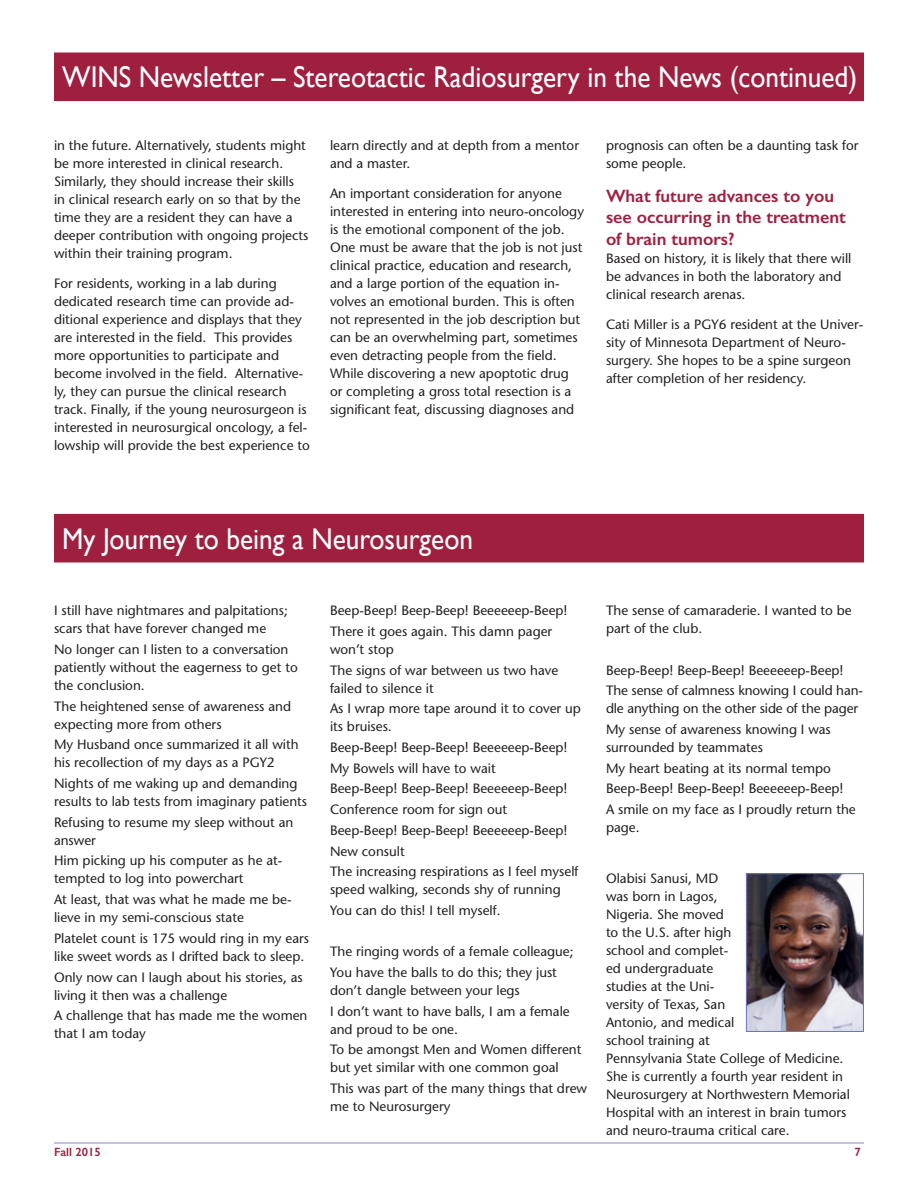
<style>
.page{position:relative;width:918px;height:1188px;background:#fff}
.page>*{position:absolute;margin:0;border:0;box-sizing:border-box;transform-origin:0 0}
.reverse_heading{font:30px "Gill Sans";color:#fff;scale:.91 1}
.heading{font:600 18px/21.6px "Gill Sans";color:#9f1f3f}
.t1{font:13.5px/18px "Stone Sans";color:#231f20}
.t2{font:600 12px "Gill Sans";color:#9f1f3f}
</style>
<div class="page">
<hr style="left:54px;top:1142px;width:810px;height:2px;background:#afafd6">
<div style="left:55px;top:53px;width:808px;height:47px;background:#9f1f3f"></div>
<div style="left:54px;top:52px;width:810px;height:49px;border:2px solid #9f1f3f"></div>
<div style="left:55px;top:515px;width:808px;height:47px;background:#9f1f3f"></div>
<div style="left:54px;top:514px;width:810px;height:48px;border:2px solid #9f1f3f"></div>
<img style="left:748px;top:875px;width:114px;height:155px">
<div style="left:746px;top:873px;width:118px;height:159px;border:1px solid #7376b8"></div>
<p class="reverse_heading" style="left:62px;top:59px;width:875px">WINS Newsletter – Stereotactic Radiosurgery in the News (continued)</p>
<p class="t1" style="left:54px;top:136px;width:256px">in the future. Alternatively, students might be more interested in clinical research.<br>Similarly, they should increase their skills in clinical research early on so that by the time they are a resident they can have a deeper contribution with ongoing projects within their training program.</p>
<p class="t1" style="left:54px;top:274px;width:257px">For residents, working in a lab during dedicated research time can provide ad&shy;ditional experience and displays that they are interested in the field. This provides more opportunities to participate and become involved in the field. Alternative&shy;ly, they can pursue the clinical research track. Finally, if the young neurosurgeon is interested in neurosurgical oncology, a fel&shy;lowship will provide the best experience to</p>
<p class="t1" style="left:330px;top:136px;width:251px">learn directly and at depth from a mentor and a master.</p>
<p class="t1" style="left:330px;top:184px;width:256px">An important consideration for anyone interested in entering into neuro-oncology is the emotional component of the job.<br>One must be aware that the job is not just clinical practice, education and research, and a large portion of the equation in&shy;volves an emotional burden. This is often not represented in the job description but can be an overwhelming part, sometimes even detracting people from the field.<br>While discovering a new apoptotic drug or completing a gross total resection is a significant feat, discussing diagnoses and</p>
<p class="t1" style="left:606px;top:136px;width:254px">prognosis can often be a daunting task for some people.</p>
<p class="heading" style="left:606px;top:185px;width:241px">What future advances to you see occurring in the treatment of brain tumors?</p>
<p class="t1" style="left:606px;top:249px;width:247px">Based on history, it is likely that there will be advances in both the laboratory and clinical research arenas.</p>
<p class="t1" style="left:606px;top:315px;width:259px">Cati Miller is a PGY6 resident at the Univer&shy;sity of Minnesota Department of Neuro&shy;surgery. She hopes to be a spine surgeon after completion of her residency.</p>
<p class="reverse_heading" style="left:62px;top:521px;width:453px">My Journey to being a Neurosurgeon</p>
<p class="t1" style="left:54px;top:601px;width:235px">I still have nightmares and palpitations; scars that have forever changed me</p>
<p class="t1" style="left:54px;top:640px;width:245px">No longer can I listen to a conversation patiently without the eagerness to get to the conclusion.</p>
<p class="t1" style="left:54px;top:697px;width:239px">The heightened sense of awareness and expecting more from others</p>
<p class="t1" style="left:54px;top:736px;width:246px">My Husband once summarized it all with his recollection of my days as a PGY2</p>
<p class="t1" style="left:54px;top:774px;width:255px">Nights of me waking up and demanding results to lab tests from imaginary patients</p>
<p class="t1" style="left:54px;top:813px;width:241px">Refusing to resume my sleep without an answer</p>
<p class="t1" style="left:54px;top:852px;width:230px">Him picking up his computer as he at&shy;tempted to log into powerchart</p>
<p class="t1" style="left:54px;top:890px;width:239px">At least, that was what he made me be&shy;lieve in my semi-conscious state</p>
<p class="t1" style="left:54px;top:929px;width:257px">Platelet count is 175 would ring in my ears like sweet words as I drifted back to sleep.</p>
<p class="t1" style="left:54px;top:968px;width:250px">Only now can I laugh about his stories, as living it then was a challenge</p>
<p class="t1" style="left:54px;top:1006px;width:255px">A challenge that has made me the women that I am today</p>
<p class="t1" style="left:330px;top:601px;width:239px">Beep-Beep! Beep-Beep! Beeeeeep-Beep!</p>
<p class="t1" style="left:330px;top:622px;width:224px">There it goes again. This damn pager won’t stop</p>
<p class="t1" style="left:330px;top:661px;width:230px">The signs of war between us two have failed to silence it</p>
<p class="t1" style="left:330px;top:700px;width:252px">As I wrap more tape around it to cover up its bruises.</p>
<p class="t1" style="left:330px;top:738px;width:239px">Beep-Beep! Beep-Beep! Beeeeeep-Beep!</p>
<p class="t1" style="left:330px;top:759px;width:167px">My Bowels will have to wait</p>
<p class="t1" style="left:330px;top:780px;width:239px">Beep-Beep! Beep-Beep! Beeeeeep-Beep!</p>
<p class="t1" style="left:330px;top:800px;width:179px">Conference room for sign out</p>
<p class="t1" style="left:330px;top:821px;width:239px">Beep-Beep! Beep-Beep! Beeeeeep-Beep!</p>
<p class="t1" style="left:330px;top:842px;width:76px">New consult</p>
<p class="t1" style="left:330px;top:862px;width:250px">The increasing respirations as I feel myself speed walking, seconds shy of running</p>
<p class="t1" style="left:330px;top:901px;width:172px">You can do this! I tell myself.</p>
<p class="t1" style="left:330px;top:943px;width:245px">The ringing words of a female colleague;</p>
<p class="t1" style="left:330px;top:963px;width:228px">You have the balls to do this; they just don’t dangle between your legs</p>
<p class="t1" style="left:330px;top:1002px;width:241px">I don’t want to have balls, I am a female and proud to be one.</p>
<p class="t1" style="left:330px;top:1041px;width:253px">To be amongst Men and Women different but yet similar with one common goal</p>
<p class="t1" style="left:330px;top:1079px;width:259px">This was part of the many things that drew me to Neurosurgery</p>
<p class="t1" style="left:606px;top:601px;width:247px">The sense of camaraderie. I wanted to be part of the club.</p>
<p class="t1" style="left:606px;top:661px;width:239px">Beep-Beep! Beep-Beep! Beeeeeep-Beep!</p>
<p class="t1" style="left:606px;top:682px;width:258px">The sense of calmness knowing I could han&shy;dle anything on the other side of the pager</p>
<p class="t1" style="left:606px;top:720px;width:226px">My sense of awareness knowing I was surrounded by teammates</p>
<p class="t1" style="left:606px;top:759px;width:226px">My heart beating at its normal tempo</p>
<p class="t1" style="left:606px;top:780px;width:239px">Beep-Beep! Beep-Beep! Beeeeeep-Beep!</p>
<p class="t1" style="left:606px;top:800px;width:251px">A smile on my face as I proudly return the page.</p>
<p class="t1" style="left:606px;top:869px;width:245px">Olabisi Sanusi, MD<br>was born in Lagos,<br>Nigeria. She moved<br>to the U.S. after high<br>school and complet-<br>ed undergraduate<br>studies at the Uni-<br>versity of Texas, San<br>Antonio, and medical<br>school training at<br>Pennsylvania State College of Medicine.<br>She is currently a fourth year resident in<br>Neurosurgery at Northwestern Memorial<br>Hospital with an interest in brain tumors and neuro-trauma critical care.</p>
<p class="t2" style="left:54px;top:1145px;width:48px">Fall 2015</p>
<p class="t2" style="left:854px;top:1145px;width:8px">7</p>
</div>
